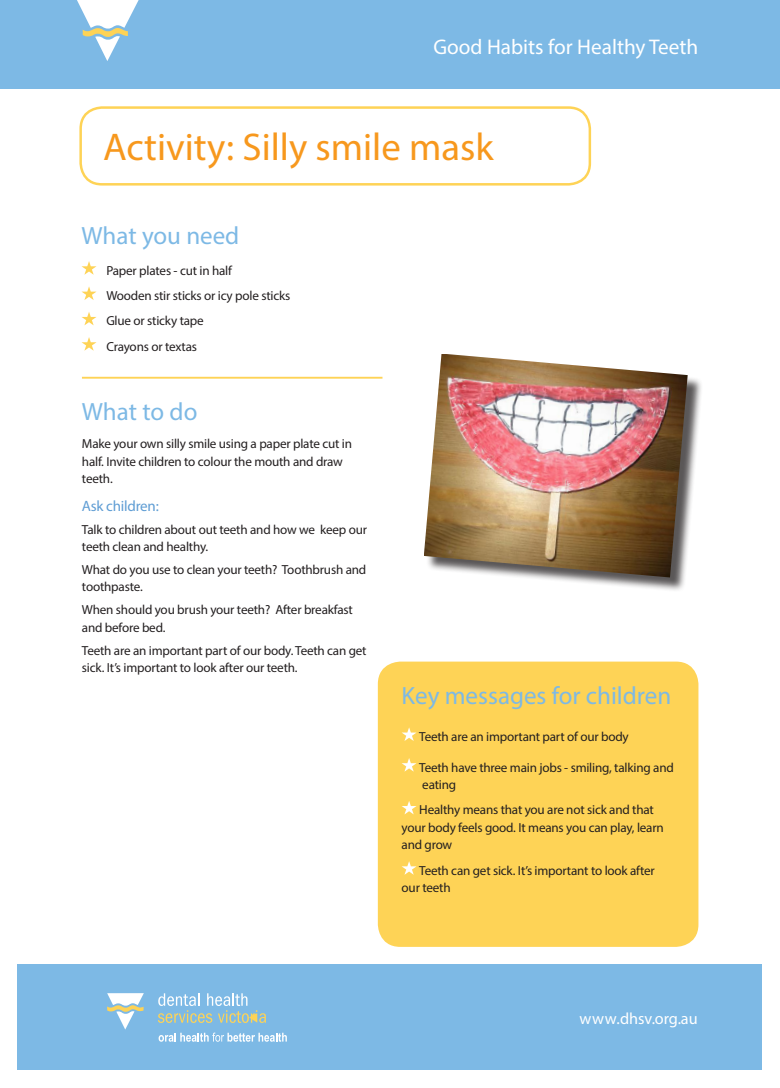
<style>
.page{position:relative;width:780px;height:1088px;background:#fff}
.page>*{position:absolute;margin:0;border:0;box-sizing:border-box;transform-origin:0 0}
.heading_2{font:38.75px "Myriad Pro";color:#f7981d}
.heading_3{font:25px "Myriad Pro";color:#7db9e5}
.heading_3-2{font:21.25px "Myriad Pro";color:#fff}
.body_copy_11_5pt{font:16.25px "Myriad Pro";letter-spacing:-.005em;color:#fff}
._12pt_text{font:15px "Myriad Pro";letter-spacing:-.015em;color:#5f9dd4}
.body_copy_10_5pt{font:13.12px/17.5px "Myriad Pro";letter-spacing:-.015em;color:#231f20}
.heading_3-3{font:13.12px/17.5px "Myriad Pro";letter-spacing:-.015em;color:#231f20}
</style>
<div class="page">
<div style="left:79px;top:106px;width:512px;height:80px;border:2px solid #fed356;border-radius:21px"></div>
<svg style="left:81px;top:261px;width:15px;height:14px"></svg>
<svg style="left:81px;top:286px;width:15px;height:14px"></svg>
<svg style="left:82px;top:312px;width:14px;height:13px"></svg>
<svg style="left:81px;top:337px;width:15px;height:14px"></svg>
<hr style="left:82px;top:377px;width:300px;height:2px;background:#fed356">
<div style="left:0;top:0;width:780px;height:89px;background:#7db9e5"></div>
<svg style="left:77px;top:0;width:62px;height:61px"></svg>
<div style="left:18px;top:964px;width:744px;height:106px;background:#7db9e5"></div>
<svg style="left:159px;top:1032px;width:128px;height:10px"></svg>
<svg style="left:107px;top:993px;width:37px;height:36px"></svg>
<svg style="left:158px;top:993px;width:108px;height:30px"></svg>
<div style="left:426px;top:356px;width:277px;height:237px;background:#231f20;opacity:.75"></div>
<img style="left:424px;top:354px;width:263px;height:223px">
<div style="left:379px;top:663px;width:318px;height:282px;background:#fed356;border-radius:21px"></div>
<svg style="left:402px;top:727px;width:14px;height:14px"></svg>
<svg style="left:402px;top:758px;width:14px;height:13px"></svg>
<svg style="left:402px;top:801px;width:14px;height:13px"></svg>
<svg style="left:402px;top:861px;width:14px;height:14px"></svg>
<div style="left:378px;top:661px;width:320px;height:286px;border:2px solid #fed356;border-radius:21px"></div>
<p class="heading_3-2" style="left:433px;top:34px;width:266px">Good Habits for Healthy Teeth</p>
<p class="heading_2" style="left:103px;top:123px;width:392px">Activity: Silly smile mask</p>
<p class="heading_3" style="left:81px;top:220px;width:159px">What you need</p>
<p class="body_copy_10_5pt" style="left:106px;top:261px;width:127px">Paper plates - cut in half</p>
<p class="body_copy_10_5pt" style="left:106px;top:287px;width:185px">Wooden stir sticks or icy pole sticks</p>
<p class="body_copy_10_5pt" style="left:106px;top:312px;width:99px">Glue or sticky tape</p>
<p class="body_copy_10_5pt" style="left:106px;top:337px;width:92px">Crayons or textas</p>
<p class="heading_3" style="left:82px;top:396px;width:117px">What to do</p>
<p class="body_copy_10_5pt" style="left:82px;top:435px;width:271px">Make your own silly smile using a paper plate cut in half. Invite children to colour the mouth and draw teeth.</p>
<p class="_12pt_text" style="left:82px;top:496px;width:78px">Ask children:</p>
<p class="body_copy_10_5pt" style="left:82px;top:520px;width:286px">Talk to children about out teeth and how we keep our teeth clean and healthy.</p>
<p class="body_copy_10_5pt" style="left:82px;top:560px;width:286px">What do you use to clean your teeth? Toothbrush and toothpaste.</p>
<p class="body_copy_10_5pt" style="left:82px;top:601px;width:272px">When should you brush your teeth? After breakfast and before bed.</p>
<p class="body_copy_10_5pt" style="left:82px;top:641px;width:286px">Teeth are an important part of our body. Teeth can get sick. It’s important to look after our teeth.</p>
<p class="heading_3" style="left:401px;top:680px;width:271px">Key messages for children</p>
<p class="heading_3-3" style="left:419px;top:728px;width:211px">Teeth are an important part of our body</p>
<p class="body_copy_10_5pt" style="left:419px;top:758px;width:256px">Teeth have three main jobs - smiling, talking and eating</p>
<p class="body_copy_10_5pt" style="left:401px;top:801px;width:264px;text-indent:18px">Healthy means that you are not sick and that your body feels good. It means you can play, learn and grow</p>
<p class="heading_3-3" style="left:401px;top:861px;width:255px;text-indent:18px">Teeth can get sick. It’s important to look after our teeth</p>
<p class="body_copy_11_5pt" style="left:579px;top:1008px;width:120px">www.dhsv.org.au</p>
</div>
